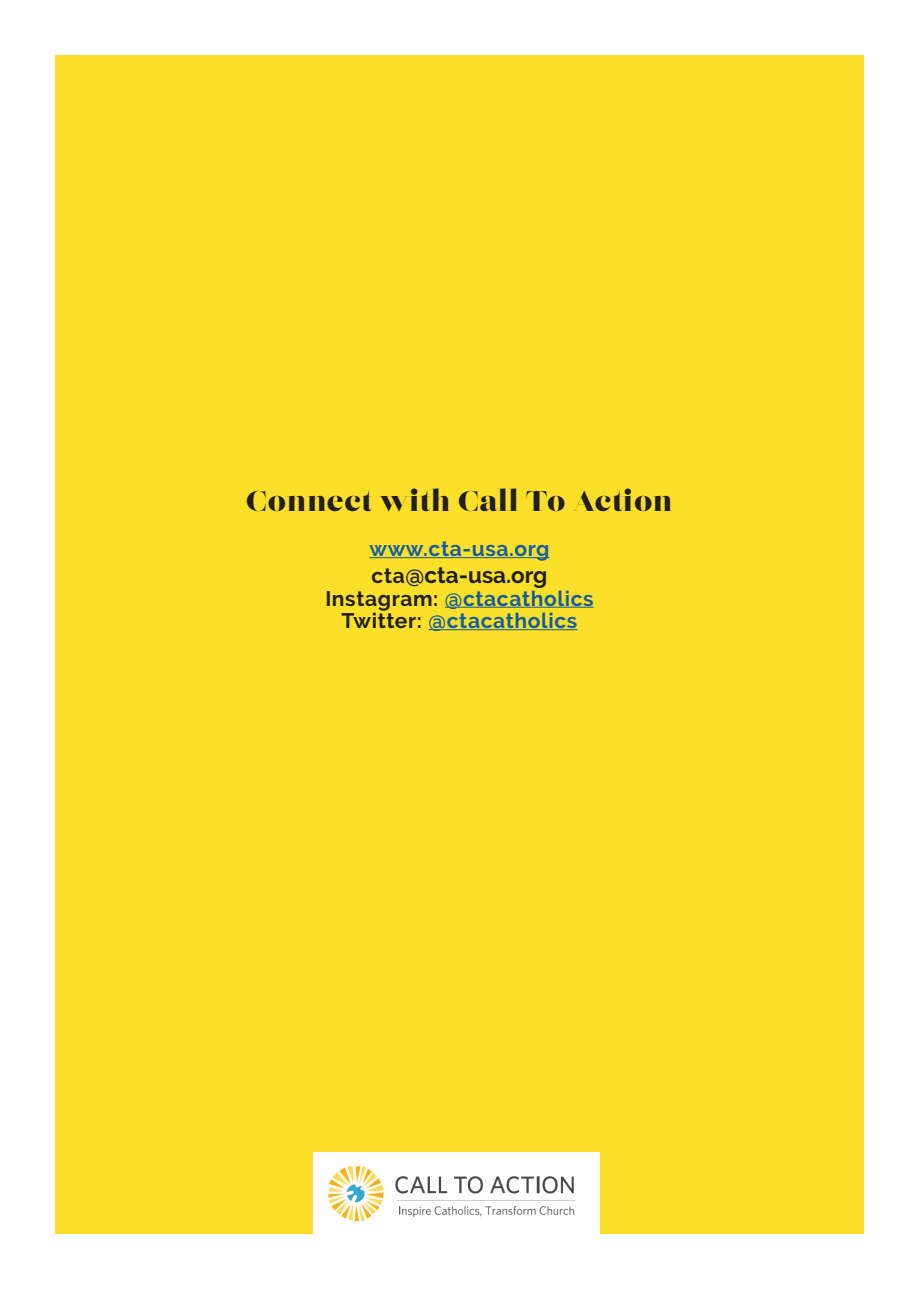
<style>
.page{position:relative;width:919px;height:1289px;background:#fff}
.page>*{position:absolute;margin:0;border:0;box-sizing:border-box;transform-origin:0 0}
.small_text_uncover{font:28.5px "Lust Display Didone";letter-spacing:.03em;color:#231f20}
.small_text_uncover-2{font:700 22.5px "Raleway";color:#231f20}
.small_text_uncover-3{font:700 21px "Raleway";letter-spacing:.03em;color:#175d9e}
.s1{font-size:21px}
.s2{color:#231f20}
</style>
<div class="page">
<div style="left:55px;top:55px;width:808px;height:1178px;background:#fae029"></div>
<hr style="left:369px;top:557px;width:180px;height:1px;background:#175d9e">
<hr style="left:444px;top:606px;width:149px;height:1px;background:#175d9e">
<hr style="left:428px;top:629px;width:149px;height:1px;background:#175d9e">
<img style="left:313px;top:1152px;width:286px;height:81px">
<p class="small_text_uncover" style="left:246px;top:483px;width:428px">Connect with Call To Action</p>
<p class="small_text_uncover-3" style="left:369px;top:536px;width:181px">www.cta-usa.org</p>
<p class="small_text_uncover-2" style="left:371px;top:562px;width:177px"><span class="s1">cta</span>@cta-usa.org</p>
<p class="small_text_uncover-3" style="left:325px;top:586px;width:270px"><span class="s2">Instagram:</span> @ctacatholics</p>
<p class="small_text_uncover-3" style="left:341px;top:608px;width:237px"><span class="s2">Twitter:</span> @ctacatholics</p>
</div>
